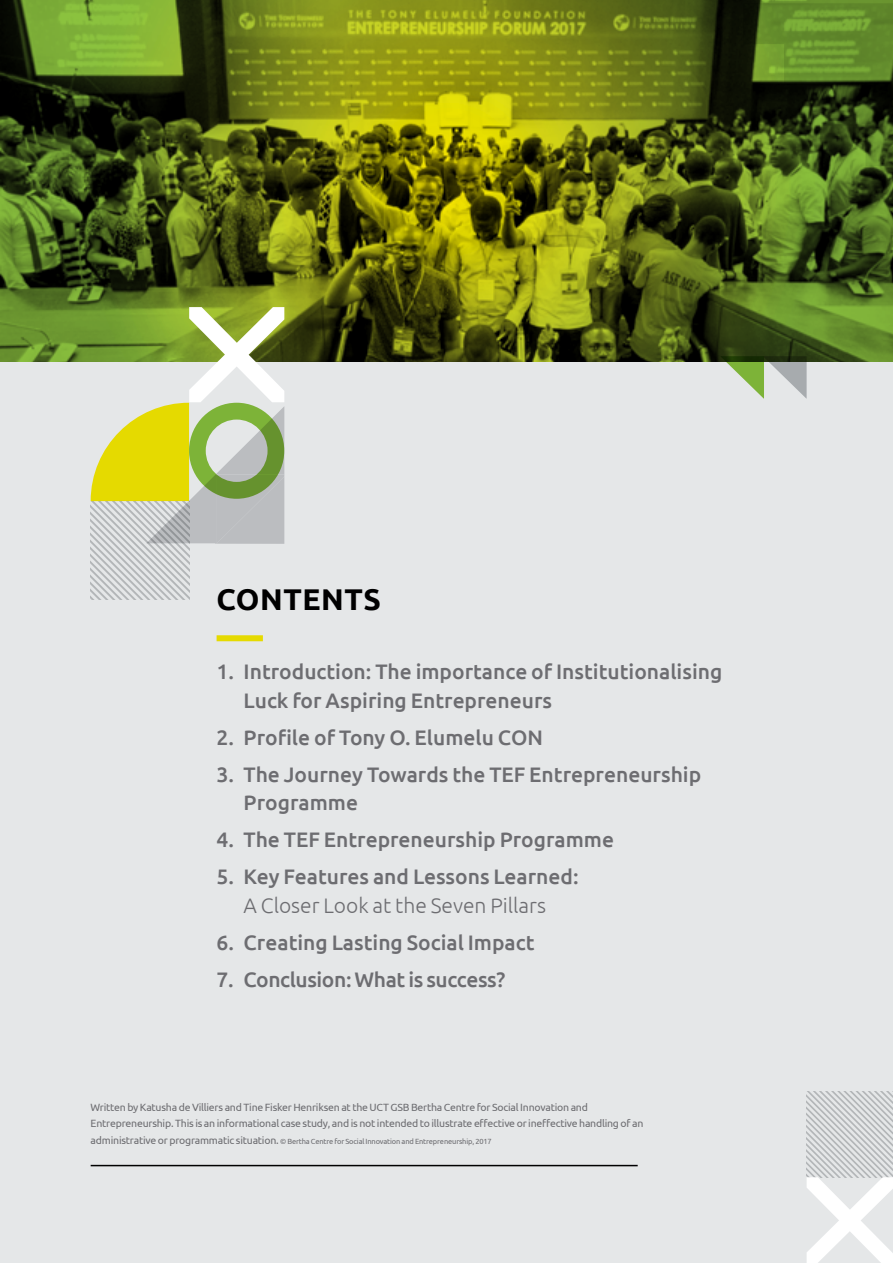
<style>
.page{position:relative;width:893px;height:1263px;background:#e5e7e8}
.page>*{position:absolute;margin:0;border:0;box-sizing:border-box;transform-origin:0 0}
.t1{font:700 30px "Ubuntu";letter-spacing:.02em;color:#000}
.t2{font:500 21px/28.5px "Ubuntu";color:#6d6d71}
.t3{font:300 21px "Ubuntu";color:#6d6d71}
.t4{font:500 21px "Ubuntu";letter-spacing:-.02em;color:#6d6d71}
.t5{font:10.5px/16.5px "Ubuntu";letter-spacing:-.02em;color:#6d6d71}
.t6{font:7.5px "Ubuntu";letter-spacing:-.02em;color:#6d6d71}
.s1{font-size:10.5px}
</style>
<div class="page">
<div style="left:217px;top:635px;width:46px;height:6px;background:#e5da00"></div>
<svg style="left:807px;top:1091px;width:86px;height:172px"></svg>
<hr style="left:91px;top:1165px;width:547px;height:1px;background:#000">
<img style="left:0;top:0;width:893px;height:362px">
<svg style="left:720px;top:356px;width:87px;height:43px"></svg>
<svg style="left:91px;top:307px;width:193px;height:293px"></svg>
<svg style="left:743px;top:3px;width:150px;height:163px"></svg>
<h1 class="t1" style="left:217px;top:581px;width:166px">CONTENTS</h1>
<p class="t2" style="left:244px;top:657px;width:480px;text-indent:-27px">1. Introduction: The importance of Institutionalising<br>Luck for Aspiring Entrepreneurs</p>
<p class="t2" style="left:217px;top:722px;width:328px">2. Profile of Tony O. Elumelu CON</p>
<p class="t2" style="left:244px;top:759px;width:459px;text-indent:-27px">3. The Journey Towards the TEF Entrepreneurship<br>Programme</p>
<p class="t2" style="left:217px;top:825px;width:399px">4. The TEF Entrepreneurship Programme</p>
<p class="t2" style="left:217px;top:862px;width:364px">5. Key Features and Lessons Learned:</p>
<p class="t3" style="left:244px;top:892px;width:304px">A Closer Look at the Seven Pillars</p>
<p class="t2" style="left:217px;top:927px;width:319px">6. Creating Lasting Social Impact</p>
<p class="t4" style="left:217px;top:966px;width:290px">7. Conclusion: What is success?</p>
<p class="t5" style="left:91px;top:1098px;width:554px">Written by Katusha de Villiers and Tine Fisker Henriksen at the UCT GSB Bertha Centre for Social Innovation and<br>Entrepreneurship. This is an informational case study, and is not intended to illustrate effective or ineffective handling of an</p>
<p class="t6" style="left:91px;top:1137px;width:403px"><span class="s1">administrative or programmatic situation.</span> © Bertha Centre for Social Innovation and Entrepreneurship, 2017</p>
</div>
